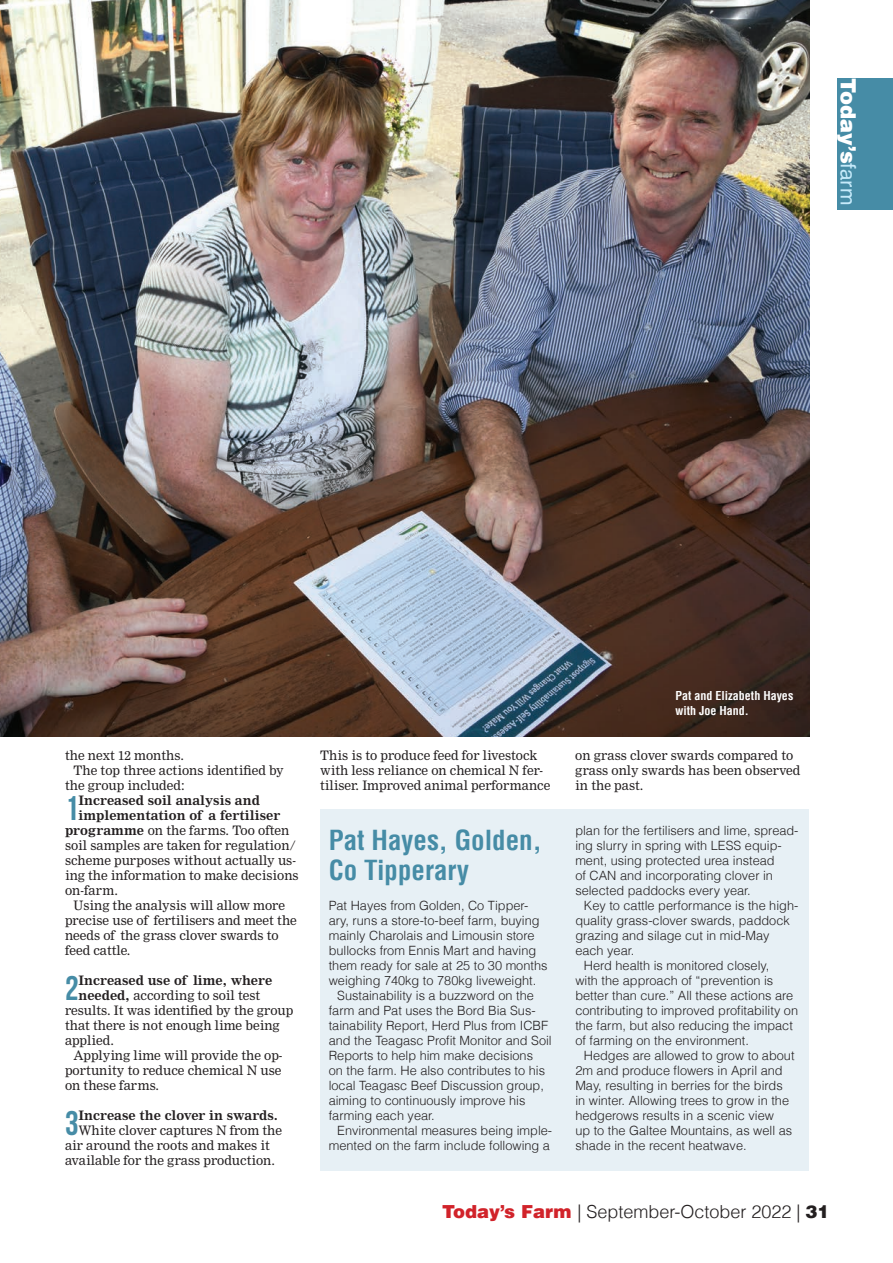
<style>
.page{position:relative;width:893px;height:1263px;background:#fff}
.page>*{position:absolute;margin:0;border:0;box-sizing:border-box;transform-origin:0 0}
.t1{font:700 34.2px "Bebas Neue";color:#468ca6}
.t2{font:700 condensed 27px/30px "Helvetica LT";color:#468ca6}
.t3{font:900 21px "Helvetica LT";color:#fff}
.t4{font:300 18px "Helvetica LT";color:#231f20}
.t5{font:300 12.75px/15px "Helvetica LT";color:#231f20}
.t6{font:12.75px/15px "Nimrod";color:#231f20}
.t7{font:700 12.75px "Nimrod";color:#231f20}
.t8{font:700 condensed 12px/15px "Helvetica LT";color:#fff}
.s1{font-weight:400;color:#c6eafa}
.s2{font-weight:700}
.s3{font-weight:900;color:#d1232a}
.s4{font-weight:900}
</style>
<div class="page">
<div style="left:837px;top:78px;width:56px;height:132px;background:#468ca6"></div>
<img style="left:0;top:0;width:809px;height:737px">
<div style="left:320px;top:809px;width:489px;height:362px;background:#e7f0f5"></div>
<h3 class="t3" style="left:862px;top:78px;width:128px;rotate:90deg">Today’s<span class="s1">farm</span></h3>
<p class="t6" style="left:65px;top:748px;width:120px">the next 12 months.</p>
<p class="t6" style="left:74px;top:763px;width:212px">The top three actions identified by</p>
<p class="t6" style="left:65px;top:778px;width:121px">the group included:</p>
<h1 class="t1" style="left:65px;top:790px;width:15px">1</h1>
<p class="t7" style="left:79px;top:793px;width:183px">Increased soil analysis and</p>
<p class="t7" style="left:79px;top:808px;width:203px">implementation of a fertiliser</p>
<p class="t6" style="left:65px;top:823px;width:226px"><span class="s2">programme</span> on the farms. Too often</p>
<p class="t6" style="left:65px;top:838px;width:233px">soil samples are taken for regulation/</p>
<p class="t6" style="left:65px;top:853px;width:232px">scheme purposes without actually us-</p>
<p class="t6" style="left:65px;top:868px;width:235px">ing the information to make decisions</p>
<p class="t6" style="left:65px;top:883px;width:55px">on-farm.</p>
<p class="t6" style="left:74px;top:898px;width:213px">Using the analysis will allow more</p>
<p class="t6" style="left:65px;top:913px;width:233px">precise use of fertilisers and meet the</p>
<p class="t6" style="left:65px;top:928px;width:215px">needs of the grass clover swards to</p>
<p class="t6" style="left:65px;top:943px;width:67px">feed cattle.</p>
<h1 class="t1" style="left:65px;top:970px;width:15px">2</h1>
<p class="t7" style="left:79px;top:973px;width:195px">Increased use of lime, where</p>
<p class="t6" style="left:79px;top:988px;width:183px"><span class="s2">needed,</span> according to soil test</p>
<p class="t6" style="left:65px;top:1003px;width:230px">results. It was identified by the group</p>
<p class="t6" style="left:65px;top:1018px;width:216px">that there is not enough lime being</p>
<p class="t6" style="left:65px;top:1033px;width:50px">applied.</p>
<p class="t6" style="left:74px;top:1048px;width:211px">Applying lime will provide the op-</p>
<p class="t6" style="left:65px;top:1063px;width:218px">portunity to reduce chemical N use</p>
<p class="t6" style="left:65px;top:1078px;width:96px">on these farms.</p>
<h1 class="t1" style="left:65px;top:1105px;width:15px">3</h1>
<p class="t7" style="left:79px;top:1108px;width:201px">Increase the clover in swards.</p>
<p class="t6" style="left:65px;top:1123px;width:219px;text-indent:14px">White clover captures N from the air around the roots and makes it available for the grass production.</p>
<p class="t8" style="left:676px;top:688px;width:119px">Pat and Elizabeth Hayes with Joe Hand.</p>
<p class="t6" style="left:320px;top:748px;width:232px">This is to produce feed for livestock with less reliance on chemical N fer&shy;tiliser. Improved animal performance</p>
<p class="t6" style="left:575px;top:748px;width:227px">on grass clover swards compared to grass only swards has been observed in the past.</p>
<h2 class="t2" style="left:329px;top:825px;width:214px">Pat Hayes, Golden,<br>Co Tipperary</h2>
<p class="t5" style="left:329px;top:898px;width:201px">Pat Hayes from Golden, Co Tipper-</p>
<p class="t5" style="left:329px;top:913px;width:212px">ary, runs a store-to-beef farm, buying</p>
<p class="t5" style="left:329px;top:928px;width:207px">mainly Charolais and Limousin store</p>
<p class="t5" style="left:329px;top:943px;width:209px">bullocks from Ennis Mart and having</p>
<p class="t5" style="left:329px;top:958px;width:220px">them ready for sale at 25 to 30 months</p>
<p class="t5" style="left:329px;top:973px;width:209px">weighing 740kg to 780kg liveweight.</p>
<p class="t5" style="left:337px;top:988px;width:198px">Sustainability is a buzzword on the</p>
<p class="t5" style="left:329px;top:1003px;width:208px">farm and Pat uses the Bord Bia Sus-</p>
<p class="t5" style="left:329px;top:1018px;width:221px">tainability Report, Herd Plus from ICBF</p>
<p class="t5" style="left:329px;top:1033px;width:224px">and the Teagasc Profit Monitor and Soil</p>
<p class="t5" style="left:329px;top:1048px;width:206px">Reports to help him make decisions</p>
<p class="t5" style="left:329px;top:1063px;width:218px">on the farm. He also contributes to his</p>
<p class="t5" style="left:329px;top:1078px;width:217px">local Teagasc Beef Discussion group,</p>
<p class="t5" style="left:329px;top:1093px;width:198px">aiming to continuously improve his</p>
<p class="t5" style="left:329px;top:1108px;width:108px">farming each year.</p>
<p class="t5" style="left:337px;top:1123px;width:216px">Environmental measures being imple-</p>
<p class="t5" style="left:329px;top:1138px;width:223px">mented on the farm include following a</p>
<p class="t5" style="left:575px;top:823px;width:225px">plan for the fertilisers and lime, spread&shy;ing slurry in spring with LESS equip&shy;ment, using protected urea instead<br>of CAN and incorporating clover in selected paddocks every year.</p>
<p class="t5" style="left:584px;top:898px;width:216px">Key to cattle performance is the high-</p>
<p class="t5" style="left:575px;top:913px;width:216px">quality grass-clover swards, paddock</p>
<p class="t5" style="left:575px;top:928px;width:196px">grazing and silage cut in mid-May</p>
<p class="t5" style="left:575px;top:943px;width:61px">each year.</p>
<p class="t5" style="left:584px;top:958px;width:187px">Herd health is monitored closely,</p>
<p class="t5" style="left:575px;top:973px;width:199px">with the approach of “prevention is</p>
<p class="t5" style="left:575px;top:988px;width:219px">better than cure.” All these actions are</p>
<p class="t5" style="left:575px;top:1003px;width:224px">contributing to improved profitability on</p>
<p class="t5" style="left:575px;top:1018px;width:219px">the farm, but also reducing the impact</p>
<p class="t5" style="left:575px;top:1033px;width:175px">of farming on the environment.</p>
<p class="t5" style="left:584px;top:1048px;width:212px">Hedges are allowed to grow to about</p>
<p class="t5" style="left:575px;top:1063px;width:209px">2m and produce flowers in April and</p>
<p class="t5" style="left:575px;top:1078px;width:209px">May, resulting in berries for the birds</p>
<p class="t5" style="left:575px;top:1093px;width:215px">in winter. Allowing trees to grow in the</p>
<p class="t5" style="left:575px;top:1108px;width:200px">hedgerows results in a scenic view</p>
<p class="t5" style="left:575px;top:1123px;width:218px">up to the Galtee Mountains, as well as</p>
<p class="t5" style="left:575px;top:1138px;width:173px">shade in the recent heatwave.</p>
<h3 class="t4" style="left:442px;top:1200px;width:389px"><span class="s3">Today’s Farm</span> | September-October 2022 | <span class="s4">31</span></h3>
</div>
